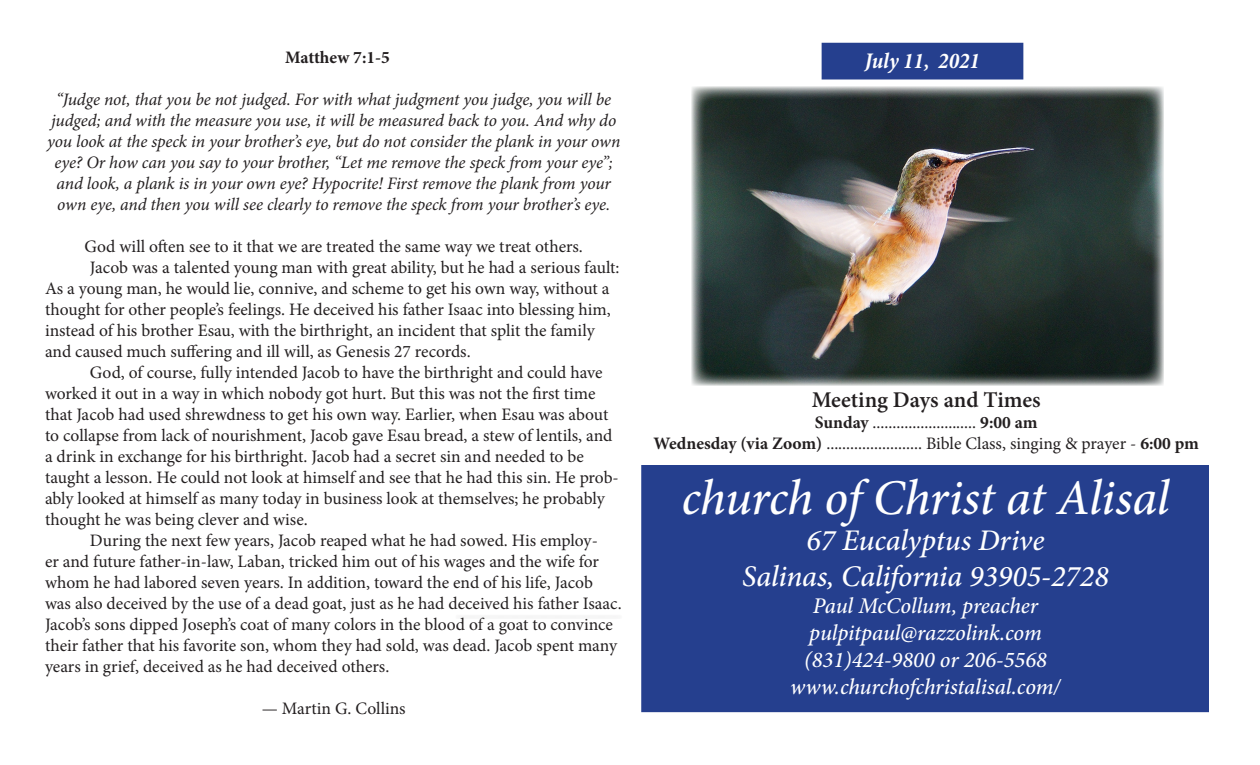
<style>
.page{position:relative;width:1260px;height:765px;background:#fff}
.page>*{position:absolute;margin:0;border:0;box-sizing:border-box;transform-origin:0 0}
.t1{font:italic 500 50px "Minion Pro";letter-spacing:-.01em;color:#fff}
.t2{font:italic 500 30px "Minion Pro";letter-spacing:-.005em;color:#fff}
.t3{font:italic 500 22.5px "Minion Pro";letter-spacing:-.01em;color:#fff}
.t4{font:600 22.5px "Minion Pro";color:#231f20}
.t5{font:italic 700 condensed 22.5px "Minion Pro";color:#fff}
.t6{font:17.5px/21px "Minion Pro";letter-spacing:-.005em;color:#231f20}
.t7{font:italic 17.5px/21px "Minion Pro";letter-spacing:-.005em;color:#231f20;text-align:center}
.t8{font:700 17.5px "Minion Pro";letter-spacing:-.005em;color:#231f20}
.s1{font-weight:700}
</style>
<div class="page">
<div style="left:641px;top:465px;width:568px;height:247px;background:#253f8e"></div>
<div style="left:822px;top:43px;width:201px;height:36px;background:#253f8e"></div>
<div style="left:455px;top:614px;width:168px;height:5px;background:#f6f6f6"></div>
<img style="left:691px;top:87px;width:473px;height:299px">
<p class="t8" style="left:285px;top:45px;width:106px">Matthew 7:1-5</p>
<p class="t7" style="left:47px;top:89px;width:575px">“Judge not, that you be not judged. For with what judgment you judge, you will be judged; and with the measure you use, it will be measured back to you. And why do you look at the speck in your brother’s eye, but do not consider the plank in your own eye? Or how can you say to your brother, “Let me remove the speck from your eye”; and look, a plank is in your own eye? Hypocrite! First remove the plank from your own eye, and then you will see clearly to remove the speck from your brother’s eye.</p>
<p class="t6" style="left:85px;top:236px;width:500px">God will often see to it that we are treated the same way we treat others.</p>
<p class="t6" style="left:45px;top:257px;width:576px;text-indent:45px">Jacob was a talented young man with great ability, but he had a serious fault:<br>As a young man, he would lie, connive, and scheme to get his own way, without a thought for other people’s feelings. He deceived his father Isaac into blessing him, instead of his brother Esau, with the birthright, an incident that split the family and caused much suffering and ill will, as Genesis 27 records.</p>
<p class="t6" style="left:45px;top:362px;width:575px;text-indent:45px">God, of course, fully intended Jacob to have the birthright and could have worked it out in a way in which nobody got hurt. But this was not the first time that Jacob had used shrewdness to get his own way. Earlier, when Esau was about to collapse from lack of nourishment, Jacob gave Esau bread, a stew of lentils, and a drink in exchange for his birthright. Jacob had a secret sin and needed to be taught a lesson. He could not look at himself and see that he had this sin. He prob&shy;ably looked at himself as many today in business look at themselves; he probably thought he was being clever and wise.</p>
<p class="t6" style="left:45px;top:530px;width:578px;text-indent:45px">During the next few years, Jacob reaped what he had sowed. His employ-<br>er and future father-in-law, Laban, tricked him out of his wages and the wife for whom he had labored seven years. In addition, toward the end of his life, Jacob was also deceived by the use of a dead goat, just as he had deceived his father Isaac.<br>Jacob’s sons dipped Joseph’s coat of many colors in the blood of a goat to convince their father that his favorite son, whom they had sold, was dead. Jacob spent many years in grief, deceived as he had deceived others.</p>
<p class="t6" style="left:262px;top:698px;width:145px">— Martin G. Collins</p>
<p class="t5" style="left:865px;top:46px;width:117px">July 11, 2021</p>
<p class="t4" style="left:812px;top:384px;width:231px">Meeting Days and Times</p>
<p class="t6" style="left:815px;top:412px;width:224px"><span class="s1">Sunday</span> .......................... <span class="s1">9:00 am</span></p>
<p class="t6" style="left:653px;top:433px;width:547px"><span class="s1">Wednesday (via Zoom)</span> ........................ Bible Class, singing &amp; prayer - <span class="s1">6:00 pm</span></p>
<p class="t1" style="left:681px;top:463px;width:490px">church of Christ at Alisal</p>
<p class="t2" style="left:807px;top:520px;width:239px">67 Eucalyptus Drive</p>
<p class="t2" style="left:742px;top:556px;width:368px">Salinas, California 93905-2728</p>
<p class="t3" style="left:813px;top:590px;width:227px">Paul McCollum, preacher</p>
<p class="t3" style="left:809px;top:617px;width:234px">pulpitpaul@razzolink.com</p>
<p class="t3" style="left:804px;top:644px;width:244px">(831)424-9800 or 206-5568</p>
<p class="t3" style="left:790px;top:671px;width:272px">www.churchofchristalisal.com/</p>
</div>
